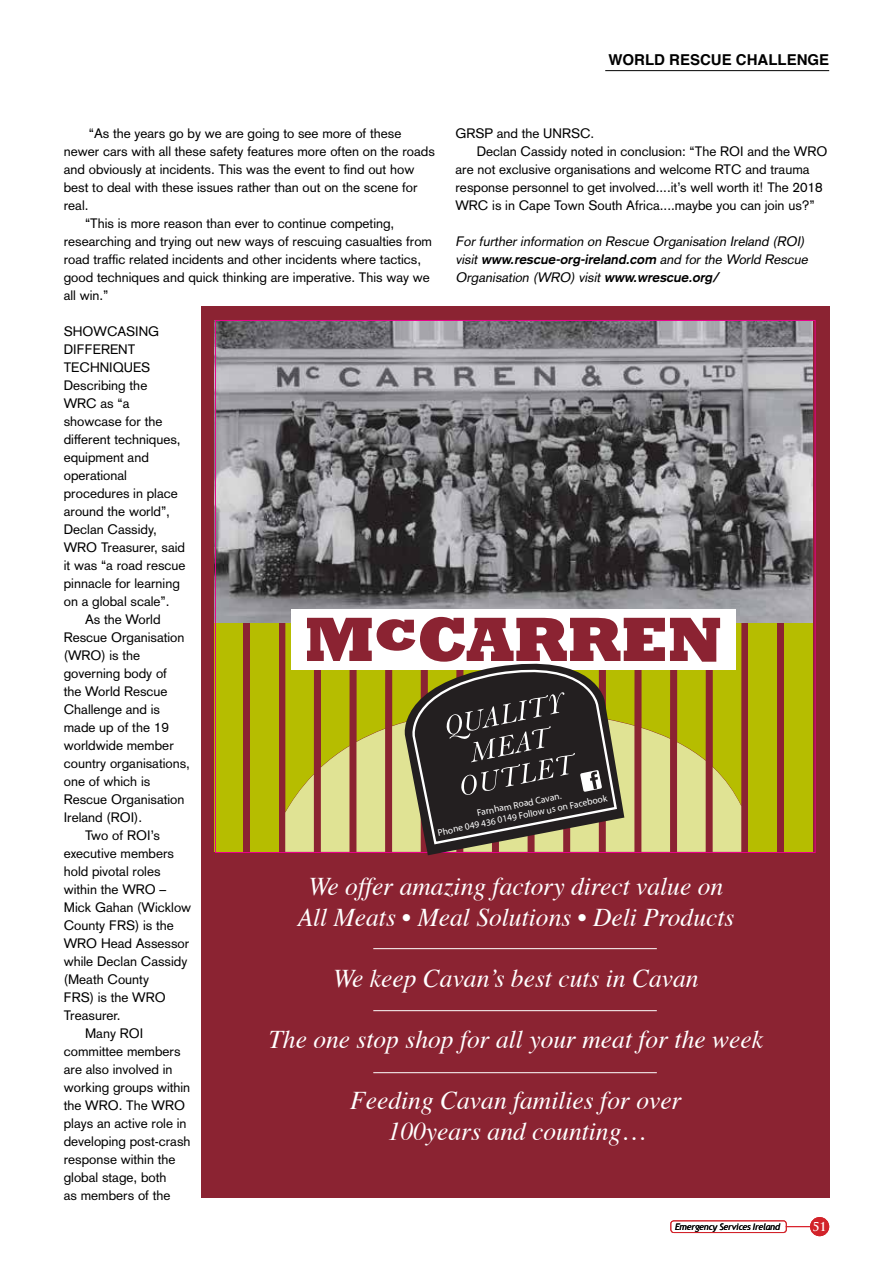
<style>
.page{position:relative;width:893px;height:1263px;background:#fff}
.page>*{position:absolute;margin:0;border:0;box-sizing:border-box;transform-origin:0 0}
.t1{font:800 63.6px "Rockwell";letter-spacing:-.01em;color:#8b2332}
.t2{font:italic 25.5px/30.6px "Times";color:#fff;text-align:center}
.t3{font:700 15px "Helvetica";color:#000}
.t4{font:13.5px "Akzidenz Grotesk";color:#000}
.t5{font:italic 13.5px/18px "Akzidenz Grotesk";color:#000}
.t6{font:700 12px "Trajan Pro";color:#fff}
.t7{font:9.6px/11.4px "Myriad Pro";color:#fff;text-align:center}
.t8{font:italic 9px "Trebuchet MS";letter-spacing:-.025em;color:#000}
.s1{font-weight:700}
</style>
<div class="page">
<div style="left:201px;top:306px;width:628px;height:891px;background:#8b2332"></div>
<div style="left:784px;top:622px;width:29px;height:229px;background:#b6bd00"></div>
<div style="left:748px;top:622px;width:29px;height:229px;background:#b6bd00"></div>
<div style="left:250px;top:622px;width:28px;height:229px;background:#b6bd00"></div>
<div style="left:214px;top:622px;width:29px;height:229px;background:#b6bd00"></div>
<svg style="left:713px;top:623px;width:28px;height:228px;background:#c4c934"></svg>
<svg style="left:677px;top:670px;width:29px;height:181px;background:#cccf51"></svg>
<svg style="left:641px;top:670px;width:29px;height:181px;background:#d0d25f"></svg>
<svg style="left:356px;top:670px;width:29px;height:181px;background:#cfd15e"></svg>
<svg style="left:321px;top:670px;width:29px;height:181px;background:#cacd4d"></svg>
<svg style="left:285px;top:623px;width:29px;height:228px;background:#c1c52e"></svg>
<img style="left:214px;top:321px;width:599px;height:302px">
<div style="left:291px;top:609px;width:445px;height:61px;background:#fff"></div>
<svg style="left:392px;top:663px;width:243px;height:189px;background:#656047"></svg>
<hr style="left:373px;top:948px;width:284px;height:1px;background:#fff">
<hr style="left:373px;top:1010px;width:284px;height:1px;background:#fff">
<hr style="left:373px;top:1072px;width:284px;height:1px;background:#fff">
<div style="left:810px;top:1217px;width:19px;height:19px;background:#d2232a;border-radius:50%"></div>
<svg style="left:787px;top:1226px;width:23px;height:1px"></svg>
<div style="left:670px;top:1220px;width:117px;height:13px;border:1px solid #d2232a;border-radius:3px"></div>
<hr style="left:605px;top:70px;width:224px;height:1px;background:#000">
<p class="t3" style="left:608px;top:48px;width:222px">WORLD RESCUE CHALLENGE</p>
<p class="t4" style="left:455px;top:125px;width:140px">GRSP and the UNRSC.</p>
<p class="t4" style="left:477px;top:143px;width:352px">Declan Cassidy noted in conclusion: “The ROI and the WRO</p>
<p class="t4" style="left:455px;top:161px;width:356px">are not exclusive organisations and welcome RTC and trauma</p>
<p class="t4" style="left:455px;top:179px;width:369px">response personnel to get involved....it’s well worth it! The 2018</p>
<p class="t4" style="left:455px;top:197px;width:361px">WRC is in Cape Town South Africa....maybe you can join us?”</p>
<p class="t5" style="left:455px;top:232px;width:357px">For further information on Rescue Organisation Ireland (ROI) visit <span class="s1">www.rescue-org-ireland.com</span> and for the World Rescue<br>Organisation (WRO) visit <span class="s1">www.wrescue.org/</span></p>
<p class="t4" style="left:89px;top:125px;width:314px">“As the years go by we are going to see more of these</p>
<p class="t4" style="left:64px;top:143px;width:373px">newer cars with all these safety features more often on the roads</p>
<p class="t4" style="left:64px;top:161px;width:352px">and obviously at incidents. This was the event to find out how</p>
<p class="t4" style="left:64px;top:179px;width:355px">best to deal with these issues rather than out on the scene for</p>
<p class="t4" style="left:64px;top:197px;width:26px">real.</p>
<p class="t4" style="left:85px;top:215px;width:311px">“This is more reason than ever to continue competing,</p>
<p class="t4" style="left:64px;top:233px;width:370px">researching and trying out new ways of rescuing casualties from</p>
<p class="t4" style="left:64px;top:251px;width:359px">road traffic related incidents and other incidents where tactics,</p>
<p class="t4" style="left:64px;top:269px;width:368px">good techniques and quick thinking are imperative. This way we</p>
<p class="t4" style="left:64px;top:287px;width:46px">all win.”</p>
<p class="t4" style="left:64px;top:323px;width:97px">SHOWCASING</p>
<p class="t4" style="left:64px;top:341px;width:73px">DIFFERENT</p>
<p class="t4" style="left:64px;top:359px;width:88px">TECHNIQUES</p>
<p class="t4" style="left:64px;top:377px;width:85px">Describing the</p>
<p class="t4" style="left:64px;top:395px;width:67px">WRC as “a</p>
<p class="t4" style="left:64px;top:413px;width:100px">showcase for the</p>
<p class="t4" style="left:64px;top:431px;width:118px">different techniques,</p>
<p class="t4" style="left:64px;top:449px;width:87px">equipment and</p>
<p class="t4" style="left:64px;top:467px;width:65px">operational</p>
<p class="t4" style="left:64px;top:485px;width:116px">procedures in place</p>
<p class="t4" style="left:64px;top:503px;width:108px">around the world”,</p>
<p class="t4" style="left:64px;top:521px;width:95px">Declan Cassidy,</p>
<p class="t4" style="left:64px;top:539px;width:123px">WRO Treasurer, said</p>
<p class="t4" style="left:64px;top:557px;width:123px">it was “a road rescue</p>
<p class="t4" style="left:64px;top:575px;width:118px">pinnacle for learning</p>
<p class="t4" style="left:64px;top:593px;width:107px">on a global scale”.</p>
<p class="t4" style="left:85px;top:611px;width:77px">As the World</p>
<p class="t4" style="left:64px;top:629px;width:122px">Rescue Organisation</p>
<p class="t4" style="left:64px;top:647px;width:78px">(WRO) is the</p>
<p class="t4" style="left:64px;top:665px;width:105px">governing body of</p>
<p class="t4" style="left:64px;top:683px;width:105px">the World Rescue</p>
<p class="t4" style="left:64px;top:701px;width:98px">Challenge and is</p>
<p class="t4" style="left:64px;top:719px;width:107px">made up of the 19</p>
<p class="t4" style="left:64px;top:737px;width:112px">worldwide member</p>
<p class="t4" style="left:64px;top:755px;width:128px">country organisations,</p>
<p class="t4" style="left:64px;top:773px;width:88px">one of which is</p>
<p class="t4" style="left:64px;top:791px;width:122px">Rescue Organisation</p>
<p class="t4" style="left:64px;top:809px;width:80px">Ireland (ROI).</p>
<p class="t4" style="left:85px;top:827px;width:76px">Two of ROI’s</p>
<p class="t4" style="left:64px;top:845px;width:112px">executive members</p>
<p class="t4" style="left:64px;top:863px;width:98px">hold pivotal roles</p>
<p class="t4" style="left:64px;top:881px;width:104px">within the WRO –</p>
<p class="t4" style="left:64px;top:899px;width:129px">Mick Gahan (Wicklow</p>
<p class="t4" style="left:64px;top:917px;width:112px">County FRS) is the</p>
<p class="t4" style="left:64px;top:935px;width:127px">WRO Head Assessor</p>
<p class="t4" style="left:64px;top:953px;width:125px">while Declan Cassidy</p>
<p class="t4" style="left:64px;top:971px;width:87px">(Meath County</p>
<p class="t4" style="left:64px;top:989px;width:104px">FRS) is the WRO</p>
<p class="t4" style="left:64px;top:1007px;width:58px">Treasurer.</p>
<p class="t4" style="left:85px;top:1025px;width:60px">Many ROI</p>
<p class="t4" style="left:64px;top:1043px;width:118px">committee members</p>
<p class="t4" style="left:64px;top:1061px;width:110px">are also involved in</p>
<p class="t4" style="left:64px;top:1079px;width:128px">working groups within</p>
<p class="t4" style="left:64px;top:1097px;width:123px">the WRO. The WRO</p>
<p class="t4" style="left:64px;top:1115px;width:124px">plays an active role in</p>
<p class="t4" style="left:64px;top:1133px;width:128px">developing post-crash</p>
<p class="t4" style="left:64px;top:1151px;width:113px">response within the</p>
<p class="t4" style="left:64px;top:1169px;width:104px">global stage, both</p>
<p class="t4" style="left:64px;top:1187px;width:108px">as members of the</p>
<h1 class="t1" style="left:304px;top:600px;width:419px">McCARREN</h1>
<p class="t7" style="left:434px;top:815px;width:174px;rotate:-11deg">Farnham Road Cavan.<br>Phone 049 436 0149 Follow us on Facebook</p>
<h2 class="t2" style="left:297px;top:869px;width:438px">We offer amazing factory direct value on<br>All Meats • Meal Solutions • Deli Products</h2>
<h2 class="t2" style="left:333px;top:961px;width:367px">We keep Cavan’s best cuts in Cavan</h2>
<h2 class="t2" style="left:269px;top:1022px;width:496px">The one stop shop for all your meat for the week</h2>
<h2 class="t2" style="left:350px;top:1084px;width:333px">Feeding Cavan families for over<br>100years and counting…</h2>
<p class="t8" style="left:675px;top:1221px;width:107px">Emergency Services Ireland</p>
<p class="t6" style="left:812px;top:1219px;width:16px">51</p>
</div>
